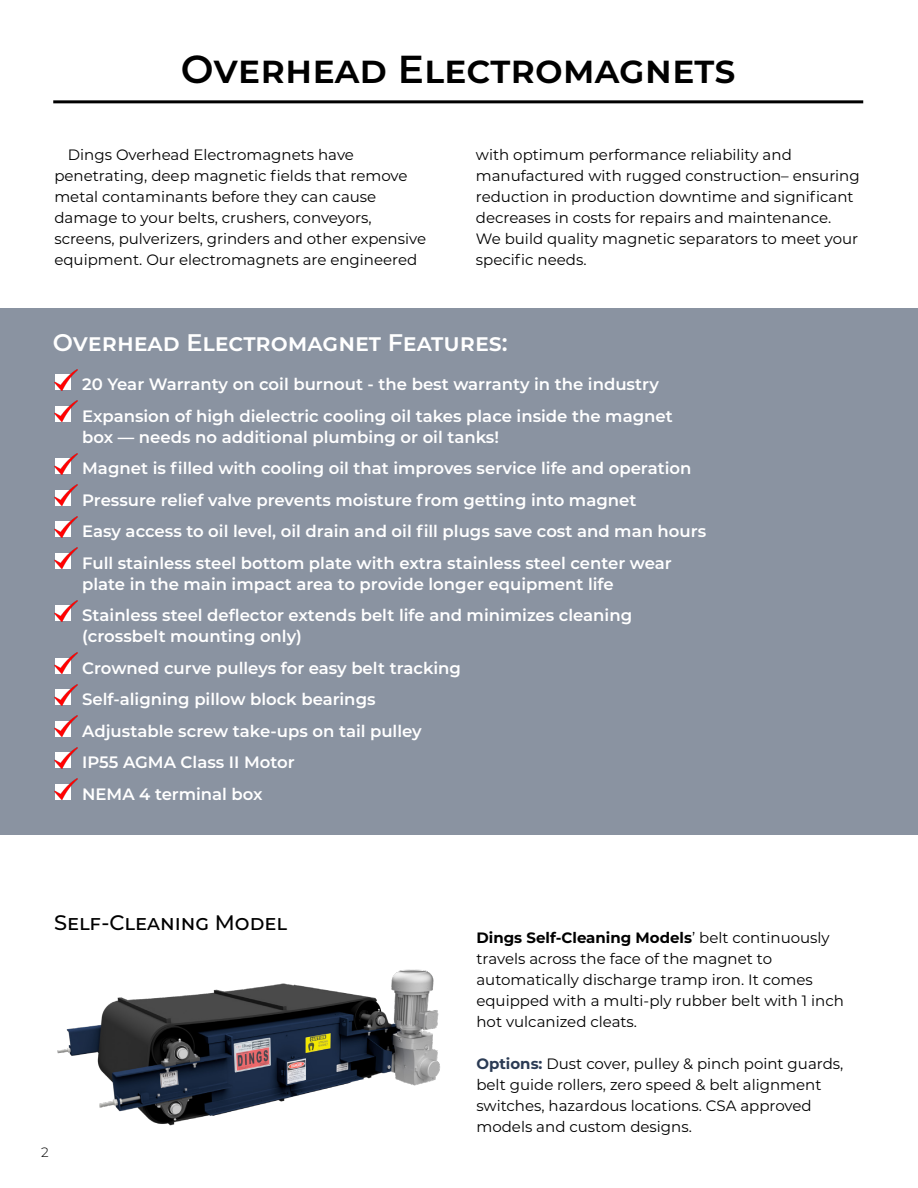
<style>
.page{position:relative;width:918px;height:1188px;background:#fff}
.page>*{position:absolute;margin:0;border:0;box-sizing:border-box;transform-origin:0 0}
.t1{font:600 39px "Montserrat";color:#000}
.t2{font:600 24px "Montserrat";color:#fff}
.t3{font:500 21px "Montserrat";color:#000}
.t4{font:600 16.5px/31.5px "Montserrat";color:#fff}
.t5{font:15px/21px "Montserrat";color:#000}
.t6{font:300 13.5px "Montserrat";color:#000}
.s1{font-weight:700}
.s2{font-weight:700;color:#2b3b54}
</style>
<div class="page">
<img style="left:57px;top:969px;width:383px;height:157px">
<hr style="left:53px;top:100px;width:810px;height:3px;background:#000">
<div style="left:0;top:308px;width:918px;height:527px;background:#8a93a1"></div>
<img style="left:54px;top:369px;width:23px;height:21px">
<img style="left:54px;top:401px;width:23px;height:21px">
<img style="left:54px;top:453px;width:23px;height:21px">
<img style="left:54px;top:485px;width:23px;height:21px">
<img style="left:54px;top:516px;width:23px;height:21px">
<img style="left:54px;top:548px;width:23px;height:21px">
<img style="left:54px;top:600px;width:23px;height:21px">
<img style="left:54px;top:653px;width:23px;height:21px">
<img style="left:54px;top:684px;width:23px;height:21px">
<img style="left:54px;top:716px;width:23px;height:21px">
<img style="left:54px;top:747px;width:23px;height:21px">
<img style="left:54px;top:779px;width:23px;height:21px">
<h1 class="t1" style="left:181px;top:42px;width:556px">Overhead Electromagnets</h1>
<p class="t5" style="left:54px;top:144px;width:373px;text-indent:14px">Dings Overhead Electromagnets have penetrating, deep magnetic fields that remove metal contaminants before they can cause damage to your belts, crushers, conveyors, screens, pulverizers, grinders and other expensive equipment. Our electromagnets are engineered</p>
<p class="t5" style="left:476px;top:144px;width:385px">with optimum performance reliability and manufactured with rugged construction– ensuring reduction in production downtime and significant decreases in costs for repairs and maintenance.<br>We build quality magnetic separators to meet your specific needs.</p>
<h2 class="t2" style="left:53px;top:325px;width:456px">Overhead Electromagnet Features:</h2>
<p class="t4" style="left:82px;top:368px;width:592px">20 Year Warranty on coil burnout - the best warranty in the industry<br>Expansion of high dielectric cooling oil takes place inside the magnet</p>
<p class="t4" style="left:82px;top:420px;width:626px">box — needs no additional plumbing or oil tanks!<br>Magnet is filled with cooling oil that improves service life and operation Pressure relief valve prevents moisture from getting into magnet<br>Easy access to oil level, oil drain and oil fill plugs save cost and man hours Full stainless steel bottom plate with extra stainless steel center wear</p>
<p class="t4" style="left:82px;top:567px;width:551px">plate in the main impact area to provide longer equipment life<br>Stainless steel deflector extends belt life and minimizes cleaning</p>
<p class="t4" style="left:82px;top:620px;width:380px">(crossbelt mounting only)<br>Crowned curve pulleys for easy belt tracking<br>Self-aligning pillow block bearings<br>Adjustable screw take-ups on tail pulley<br>IP55 AGMA Class II Motor<br>NEMA 4 terminal box</p>
<h3 class="t3" style="left:54px;top:907px;width:235px">Self-Cleaning Model</h3>
<p class="t6" style="left:41px;top:1143px;width:9px">2</p>
<p class="t5" style="left:476px;top:926px;width:369px"><span class="s1">Dings Self-Cleaning Models</span>’ belt continuously travels across the face of the magnet to automatically discharge tramp iron. It comes equipped with a multi-ply rubber belt with 1 inch hot vulcanized cleats.</p>
<p class="t5" style="left:476px;top:1052px;width:368px"><span class="s2">Options:</span> Dust cover, pulley &amp; pinch point guards, belt guide rollers, zero speed &amp; belt alignment switches, hazardous locations. CSA approved models and custom designs.</p>
</div>
